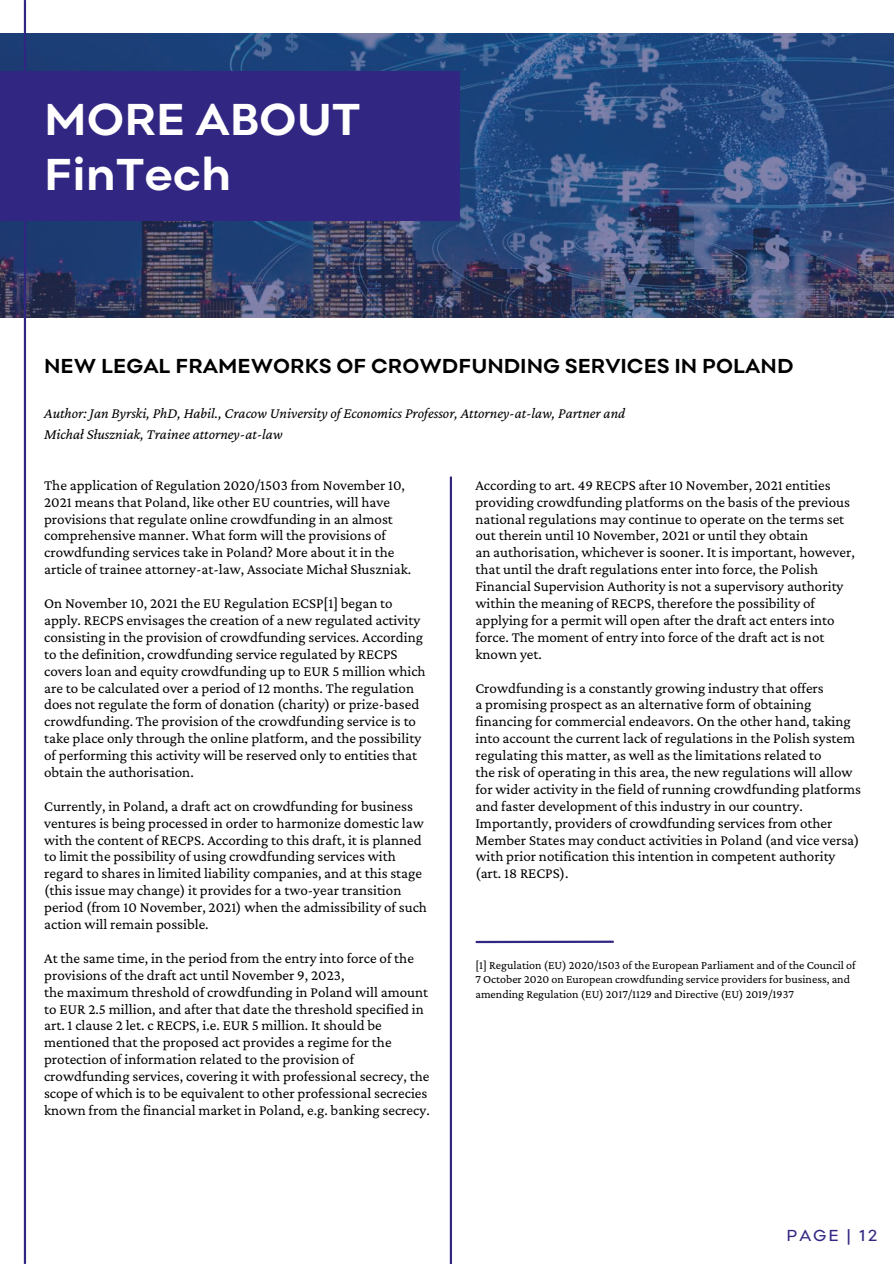
<style>
.page{position:relative;width:894px;height:1264px;background:#fff}
.page>*{position:absolute;margin:0;border:0;box-sizing:border-box;transform-origin:0 0}
.t1{font:700 46.35px/55.2px "Point";color:#fff}
.t2{font:700 21px "Point";color:#000}
.t3{font:16.5px "Point";letter-spacing:.12em;color:#312782}
.t4{font:15px/17px "Crimson Pro";color:#000}
.t5{font:italic 15px/20.2px "Crimson Pro";color:#000}
.t6{font:12px/14px "Crimson Pro";color:#000}
</style>
<div class="page">
<img style="left:0;top:33px;width:893px;height:284px">
<hr style="left:24px;top:0;width:2px;height:1263px;background:#312782">
<svg style="left:449px;top:476px;width:3px;height:787px"></svg>
<div style="left:0;top:71px;width:459px;height:149px;background:#312782"></div>
<hr style="left:476px;top:940px;width:136px;height:3px;background:#312782">
<h1 class="t1" style="left:44px;top:90px;width:318px">MORE ABOUT<br>FinTech</h1>
<h2 class="t2" style="left:44px;top:352px;width:750px">NEW LEGAL FRAMEWORKS OF CROWDFUNDING SERVICES IN POLAND</h2>
<p class="t5" style="left:44px;top:403px;width:582px">Author: Jan Byrski, PhD, Habil., Cracow University of Economics Professor, Attorney-at-law, Partner and<br>Michał Słuszniak, Trainee attorney-at-law</p>
<p class="t4" style="left:44px;top:476px;width:368px">The application of Regulation 2020/1503 from November 10, 2021 means that Poland, like other EU countries, will have provisions that regulate online crowdfunding in an almost comprehensive manner. What form will the provisions of crowdfunding services take in Poland? More about it in the article of trainee attorney-at-law, Associate Michał Słuszniak.</p>
<p class="t4" style="left:44px;top:594px;width:383px">On November 10, 2021 the EU Regulation ECSP[1] began to apply. RECPS envisages the creation of a new regulated activity consisting in the provision of crowdfunding services. According to the definition, crowdfunding service regulated by RECPS covers loan and equity crowdfunding up to EUR 5 million which are to be calculated over a period of 12 months. The regulation does not regulate the form of donation (charity) or prize-based crowdfunding. The provision of the crowdfunding service is to take place only through the online platform, and the possibility of performing this activity will be reserved only to entities that obtain the authorisation.</p>
<p class="t4" style="left:44px;top:797px;width:384px">Currently, in Poland, a draft act on crowdfunding for business ventures is being processed in order to harmonize domestic law with the content of RECPS. According to this draft, it is planned to limit the possibility of using crowdfunding services with regard to shares in limited liability companies, and at this stage (this issue may change) it provides for a two-year transition period (from 10 November, 2021) when the admissibility of such action will remain possible.</p>
<p class="t4" style="left:44px;top:949px;width:387px">At the same time, in the period from the entry into force of the provisions of the draft act until November 9, 2023,<br>the maximum threshold of crowdfunding in Poland will amount to EUR 2.5 million, and after that date the threshold specified in art. 1 clause 2 let. c RECPS, i.e. EUR 5 million. It should be mentioned that the proposed act provides a regime for the protection of information related to the provision of crowdfunding services, covering it with professional secrecy, the scope of which is to be equivalent to other professional secrecies known from the financial market in Poland, e.g. banking secrecy.</p>
<p class="t4" style="left:475px;top:476px;width:381px">According to art. 49 RECPS after 10 November, 2021 entities providing crowdfunding platforms on the basis of the previous national regulations may continue to operate on the terms set out therein until 10 November, 2021 or until they obtain<br>an authorisation, whichever is sooner. It is important, however, that until the draft regulations enter into force, the Polish Financial Supervision Authority is not a supervisory authority within the meaning of RECPS, therefore the possibility of applying for a permit will open after the draft act enters into force. The moment of entry into force of the draft act is not known yet.</p>
<p class="t4" style="left:475px;top:679px;width:387px">Crowdfunding is a constantly growing industry that offers<br>a promising prospect as an alternative form of obtaining financing for commercial endeavors. On the other hand, taking into account the current lack of regulations in the Polish system regulating this matter, as well as the limitations related to<br>the risk of operating in this area, the new regulations will allow for wider activity in the field of running crowdfunding platforms and faster development of this industry in our country.<br>Importantly, providers of crowdfunding services from other Member States may conduct activities in Poland (and vice versa) with prior notification this intention in competent authority (art. 18 RECPS).</p>
<p class="t6" style="left:475px;top:958px;width:381px">[1] Regulation (EU) 2020/1503 of the European Parliament and of the Council of<br>7 October 2020 on European crowdfunding service providers for business, and amending Regulation (EU) 2017/1129 and Directive (EU) 2019/1937</p>
<p class="t3" style="left:786px;top:1224px;width:92px">PAGE | 12</p>
</div>
